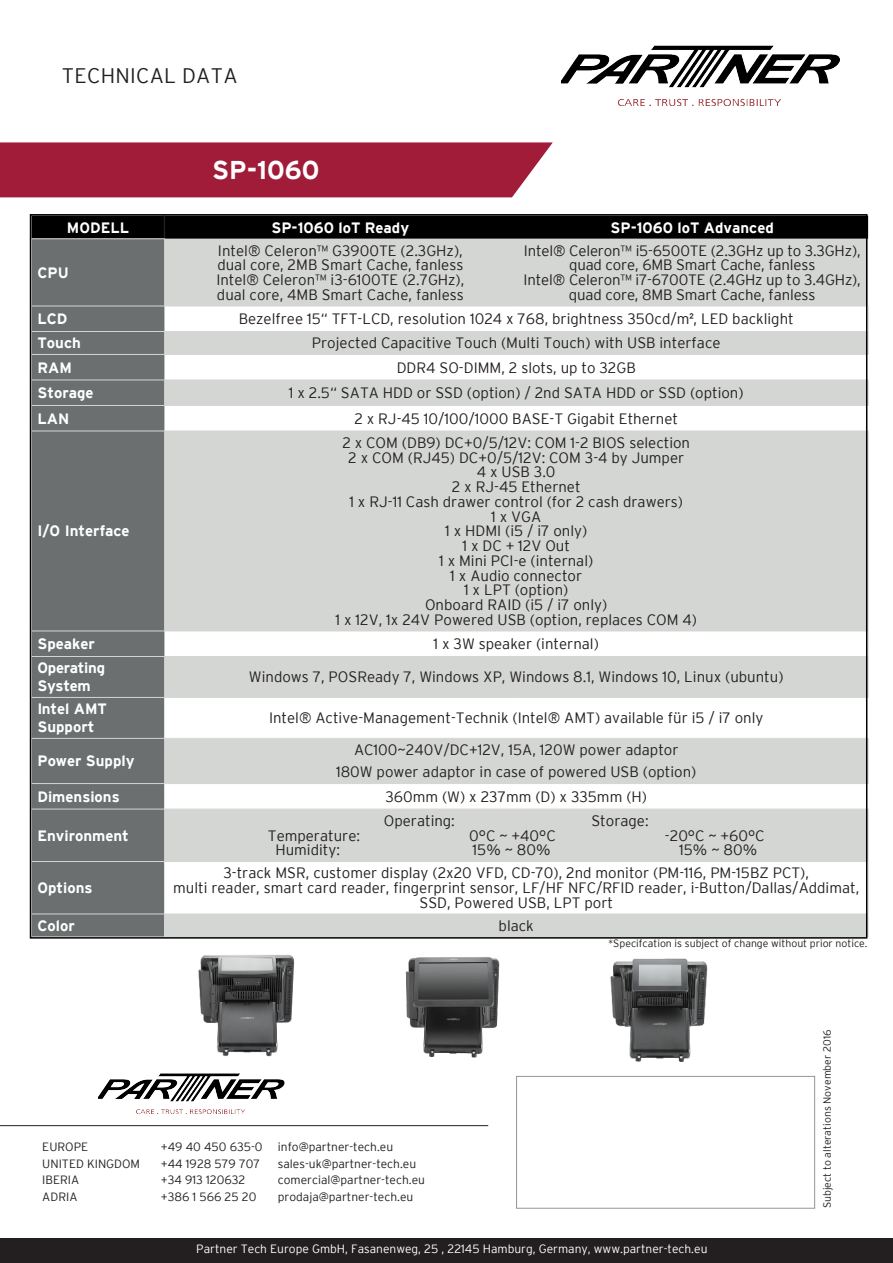
<style>
.page{position:relative;width:893px;height:1263px;background:#fff}
.page>*{position:absolute;margin:0;border:0;box-sizing:border-box;transform-origin:0 0}
.t1{font:700 25.65px "Interstate";color:#fff}
.t2{font:300 21px "Interstate";letter-spacing:.015em;color:#231f20}
.t3{font:300 15px/14.7px "Interstate";color:#231f20;text-align:center}
.t4{font:700 15px/18px "Interstate";color:#fff}
.t5{font:700 15px/18px "Interstate";letter-spacing:-.02em;color:#fff}
.t6{font:300 12px "Interstate";color:#231f20}
.t7{font:300 12px "Interstate";color:#fff}
.t8{font:300 10.5px "Interstate";color:#231f20}
.s1{font-family:"Arial Narrow";font-weight:400}
</style>
<div class="page">
<div style="left:0;top:142px;width:553px;height:55px;background:#a01c39"></div>
<div style="left:33px;top:240px;width:131px;height:66px;background:#6b6f70"></div>
<div style="left:164px;top:239px;width:704px;height:67px;background:#d4d6d4"></div>
<div style="left:33px;top:307px;width:131px;height:629px;background:#6b6f70"></div>
<svg style="left:164px;top:332px;width:704px;height:299px;fill:#d4d6d4"></svg>
<div style="left:164px;top:657px;width:704px;height:40px;background:#d4d6d4"></div>
<svg style="left:164px;top:698px;width:704px;height:216px"></svg>
<div style="left:164px;top:914px;width:704px;height:23px;background:#d4d6d4"></div>
<div style="left:33px;top:216px;width:835px;height:23px;background:#000001"></div>
<hr style="left:164px;top:354px;width:352px;height:1px;background:#d4d6d4">
<hr style="left:516px;top:354px;width:352px;height:1px;background:#d4d6d4">
<hr style="left:164px;top:380px;width:352px;height:1px;background:#d4d6d4">
<hr style="left:516px;top:380px;width:352px;height:1px;background:#d4d6d4">
<svg style="left:868px;top:380px;width:1px;height:25px"></svg>
<hr style="left:164px;top:405px;width:352px;height:1px;background:#d4d6d4">
<hr style="left:516px;top:405px;width:352px;height:1px;background:#d4d6d4">
<hr style="left:164px;top:431px;width:352px;height:1px;background:#d4d6d4">
<hr style="left:516px;top:431px;width:352px;height:1px;background:#d4d6d4">
<hr style="left:868px;top:431px;width:1px;height:200px;background:#d4d6d4">
<hr style="left:164px;top:631px;width:352px;height:1px;background:#d4d6d4">
<hr style="left:516px;top:631px;width:352px;height:1px;background:#d4d6d4">
<svg style="left:868px;top:631px;width:1px;height:25px"></svg>
<hr style="left:31px;top:656px;width:133px;height:1px;background:#d4d6d4">
<hr style="left:164px;top:656px;width:352px;height:1px;background:#d4d6d4">
<hr style="left:516px;top:656px;width:352px;height:1px;background:#d4d6d4">
<hr style="left:868px;top:657px;width:1px;height:40px;background:#d4d6d4">
<hr style="left:31px;top:697px;width:133px;height:1px;background:#d4d6d4">
<hr style="left:164px;top:697px;width:352px;height:1px;background:#d4d6d4">
<hr style="left:516px;top:697px;width:352px;height:1px;background:#d4d6d4">
<hr style="left:31px;top:738px;width:133px;height:1px;background:#d4d6d4">
<hr style="left:164px;top:738px;width:352px;height:1px;background:#d4d6d4">
<hr style="left:516px;top:738px;width:352px;height:1px;background:#d4d6d4">
<hr style="left:868px;top:739px;width:1px;height:44px;background:#d4d6d4">
<hr style="left:31px;top:783px;width:133px;height:1px;background:#d4d6d4">
<hr style="left:164px;top:783px;width:352px;height:1px;background:#d4d6d4">
<hr style="left:516px;top:783px;width:352px;height:1px;background:#d4d6d4">
<hr style="left:31px;top:809px;width:133px;height:1px;background:#d4d6d4">
<hr style="left:164px;top:809px;width:352px;height:1px;background:#d4d6d4">
<hr style="left:516px;top:809px;width:352px;height:1px;background:#d4d6d4">
<hr style="left:868px;top:809px;width:1px;height:52px;background:#d4d6d4">
<hr style="left:31px;top:861px;width:133px;height:1px;background:#d4d6d4">
<hr style="left:164px;top:861px;width:352px;height:1px;background:#d4d6d4">
<hr style="left:516px;top:861px;width:352px;height:1px;background:#d4d6d4">
<hr style="left:868px;top:862px;width:1px;height:52px;background:#d4d6d4">
<hr style="left:164px;top:306px;width:352px;height:1px;background:#d4d6d4">
<hr style="left:516px;top:306px;width:352px;height:1px;background:#d4d6d4">
<svg style="left:868px;top:306px;width:1px;height:48px"></svg>
<hr style="left:164px;top:331px;width:352px;height:1px;background:#d4d6d4">
<hr style="left:516px;top:331px;width:352px;height:1px;background:#d4d6d4">
<hr style="left:31px;top:239px;width:134px;height:1px;background:#d4d6d4">
<hr style="left:31px;top:306px;width:133px;height:1px;background:#d4d6d4">
<hr style="left:31px;top:331px;width:133px;height:1px;background:#d4d6d4">
<hr style="left:31px;top:354px;width:133px;height:1px;background:#d4d6d4">
<hr style="left:31px;top:380px;width:133px;height:1px;background:#d4d6d4">
<hr style="left:31px;top:405px;width:133px;height:1px;background:#d4d6d4">
<hr style="left:31px;top:431px;width:133px;height:1px;background:#d4d6d4">
<hr style="left:31px;top:631px;width:133px;height:1px;background:#d4d6d4">
<hr style="left:31px;top:914px;width:133px;height:1px;background:#d4d6d4">
<svg style="left:868px;top:914px;width:1px;height:23px"></svg>
<hr style="left:516px;top:937px;width:352px;height:1px;background:#d4d6d4">
<div style="left:0;top:1239px;width:893px;height:24px;background:#231f20"></div>
<div style="left:516px;top:1076px;width:299px;height:132px;border:1px solid #939598"></div>
<img style="left:561px;top:45px;width:279px;height:61px">
<img style="left:98px;top:1073px;width:187px;height:40px">
<hr style="left:0;top:1125px;width:488px;height:1px;background:#231f20">
<img style="left:405px;top:957px;width:95px;height:101px">
<img style="left:198px;top:955px;width:97px;height:102px">
<img style="left:610px;top:958px;width:98px;height:104px">
<h2 class="t2" style="left:62px;top:63px;width:177px">TECHNICAL DATA</h2>
<h1 class="t1" style="left:212px;top:156px;width:109px">SP-1060</h1>
<p class="t4" style="left:67px;top:218px;width:64px">MODELL</p>
<p class="t4" style="left:272px;top:218px;width:139px">SP-1060 loT Ready</p>
<p class="t4" style="left:611px;top:218px;width:165px">SP-1060 loT Advanced</p>
<p class="t4" style="left:37px;top:263px;width:33px">CPU</p>
<p class="t3" style="left:216px;top:243px;width:250px;text-align:justify">Intel® Celeron™ G3900TE (2.3GHz), dual core, 2MB Smart Cache, fanless Intel® Celeron™ i3-6100TE (2.7GHz), dual core, 4MB Smart Cache, fanless</p>
<p class="t3" style="left:524px;top:243px;width:339px">Intel® Celeron™ i5-6500TE (2.3GHz up to 3.3GHz), quad core, 6MB Smart Cache, fanless<br>Intel® Celeron™ i7-6700TE (2.4GHz up to 3.4GHz), quad core, 8MB Smart Cache, fanless</p>
<p class="t4" style="left:37px;top:310px;width:31px">LCD</p>
<p class="t3" style="left:239px;top:311px;width:557px">Bezelfree 15“ TFT-LCD, resolution 1024 x 768, brightness 350cd/m<span class="s1">²</span>, LED backlight</p>
<p class="t4" style="left:37px;top:334px;width:45px">Touch</p>
<p class="t3" style="left:312px;top:336px;width:410px">Projected Capacitive Touch (Multi Touch) with USB interface</p>
<p class="t4" style="left:37px;top:358px;width:36px">RAM</p>
<p class="t3" style="left:397px;top:360px;width:240px">DDR4 SO-DIMM, 2 slots, up to 32GB</p>
<p class="t4" style="left:37px;top:384px;width:58px">Storage</p>
<p class="t3" style="left:289px;top:385px;width:456px">1 x 2.5“ SATA HDD or SSD (option) / 2nd SATA HDD or SSD (option)</p>
<p class="t4" style="left:37px;top:409px;width:33px">LAN</p>
<p class="t3" style="left:354px;top:411px;width:325px">2 x RJ-45 10/100/1000 BASE-T Gigabit Ethernet</p>
<p class="t4" style="left:37px;top:522px;width:94px">I/O Interface</p>
<p class="t3" style="left:335px;top:435px;width:363px">2 x COM (DB9) DC+0/5/12V: COM 1-2 BIOS selection<br>2 x COM (RJ45) DC+0/5/12V: COM 3-4 by Jumper<br>4 x USB 3.0<br>2 x RJ-45 Ethernet<br>1 x RJ-11 Cash drawer control (for 2 cash drawers)<br>1 x VGA<br>1 x HDMI (i5 / i7 only)<br>1 x DC + 12V Out<br>1 x Mini PCI-e (internal)<br>1 x Audio connector<br>1 x LPT (option)<br>Onboard RAID (i5 / i7 only)<br>1 x 12V, 1x 24V Powered USB (option, replaces COM 4)</p>
<p class="t4" style="left:37px;top:635px;width:59px">Speaker</p>
<p class="t3" style="left:434px;top:636px;width:167px">1 x 3W speaker (internal)</p>
<p class="t5" style="left:37px;top:659px;width:69px">Operating<br>System</p>
<p class="t3" style="left:249px;top:669px;width:536px">Windows 7, POSReady 7, Windows XP, Windows 8.1, Windows 10, Linux (ubuntu)</p>
<p class="t4" style="left:37px;top:700px;width:71px">Intel AMT<br>Support</p>
<p class="t3" style="left:269px;top:710px;width:496px">Intel® Active-Management-Technik (Intel® AMT) available für i5 / i7 only</p>
<p class="t4" style="left:37px;top:752px;width:99px">Power Supply</p>
<p class="t3" style="left:336px;top:739px;width:362px;line-height:22.2px">AC100~240V/DC+12V, 15A, 120W power adaptor<br>180W power adaptor in case of powered USB (option)</p>
<p class="t4" style="left:37px;top:787px;width:84px">Dimensions</p>
<p class="t3" style="left:385px;top:789px;width:263px">360mm (W) x 237mm (D) x 335mm (H)</p>
<p class="t4" style="left:37px;top:826px;width:93px">Environment</p>
<p class="t3" style="left:384px;top:813px;width:73px">Operating:</p>
<p class="t3" style="left:591px;top:813px;width:59px">Storage:</p>
<p class="t3" style="left:268px;top:828px;width:94px">Temperature:</p>
<p class="t3" style="left:469px;top:828px;width:88px">0°C ~ +40°C</p>
<p class="t3" style="left:665px;top:828px;width:101px">-20°C ~ +60°C</p>
<p class="t3" style="left:275px;top:843px;width:66px">Humidity:</p>
<p class="t3" style="left:473px;top:843px;width:79px">15% ~ 80%</p>
<p class="t3" style="left:679px;top:843px;width:79px">15% ~ 80%</p>
<p class="t4" style="left:37px;top:879px;width:57px">Options</p>
<p class="t3" style="left:173px;top:865px;width:688px">3-track MSR, customer display (2x20 VFD, CD-70), 2nd monitor (PM-116, PM-15BZ PCT),<br>multi reader, smart card reader, fingerprint sensor, LF/HF NFC/RFID reader, i-Button/Dallas/Addimat,<br>SSD, Powered USB, LPT port</p>
<p class="t4" style="left:37px;top:916px;width:39px">Color</p>
<p class="t3" style="left:499px;top:918px;width:37px">black</p>
<p class="t6" style="left:42px;top:1140px;width:47px">EUROPE</p>
<p class="t6" style="left:161px;top:1140px;width:103px">+49 40 450 635-0</p>
<p class="t6" style="left:278px;top:1140px;width:117px">info@partner-tech.eu</p>
<p class="t6" style="left:42px;top:1156px;width:99px">UNITED KINGDOM</p>
<p class="t6" style="left:161px;top:1156px;width:101px">+44 1928 579 707</p>
<p class="t6" style="left:278px;top:1156px;width:140px">sales-uk@partner-tech.eu</p>
<p class="t6" style="left:42px;top:1173px;width:39px">IBERIA</p>
<p class="t6" style="left:161px;top:1173px;width:86px">+34 913 120632</p>
<p class="t6" style="left:278px;top:1173px;width:149px">comercial@partner-tech.eu</p>
<p class="t6" style="left:42px;top:1189px;width:37px">ADRIA</p>
<p class="t6" style="left:161px;top:1189px;width:97px">+386 1 566 25 20</p>
<p class="t6" style="left:278px;top:1189px;width:137px">prodaja@partner-tech.eu</p>
<p class="t8" style="left:608px;top:938px;width:261px">*Specifcation is subject of change without prior notice.</p>
<p class="t8" style="left:821px;top:1208px;width:180px;rotate:-90deg">Subject to alterations November 2016</p>
<p class="t7" style="left:196px;top:1242px;width:513px">Partner Tech Europe GmbH, Fasanenweg, 25 , 22145 Hamburg, Germany, www.partner-tech.eu</p>
</div>
